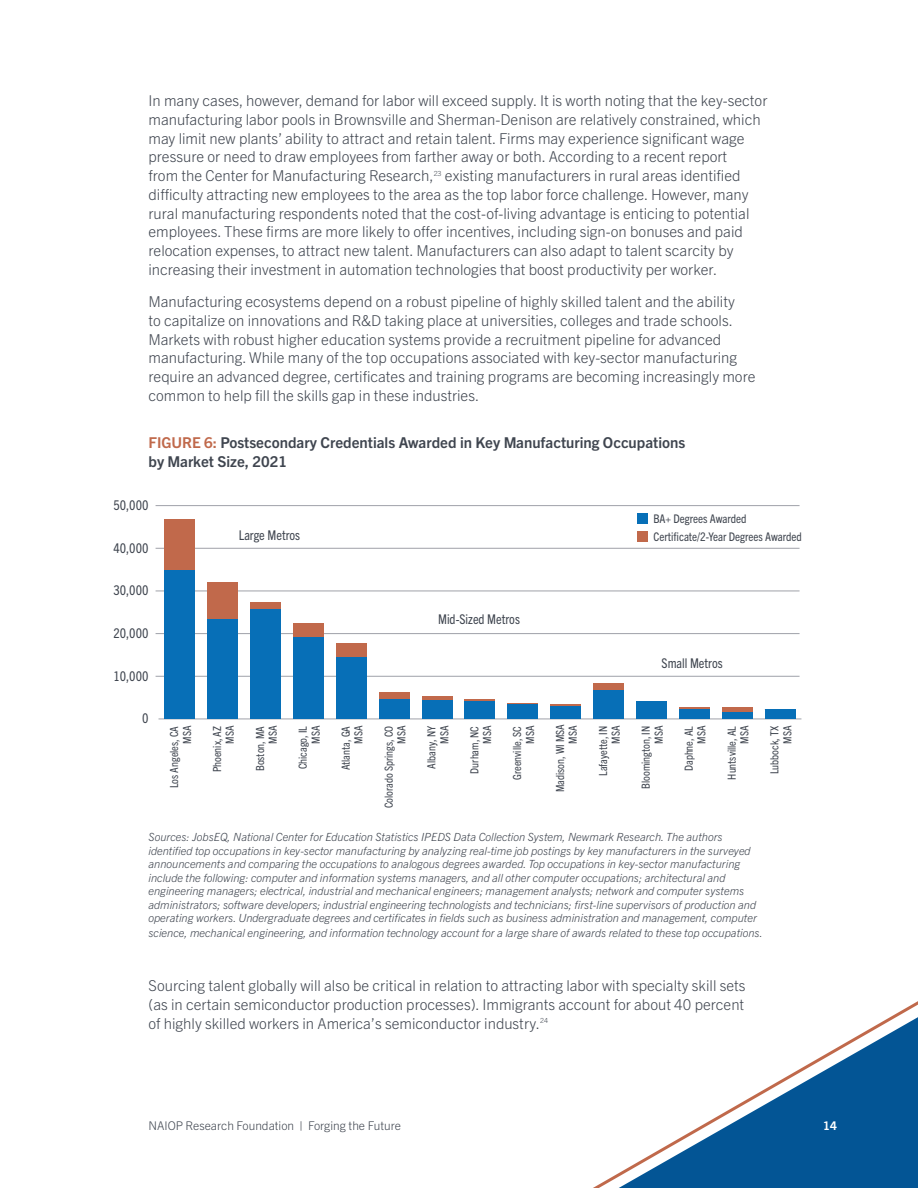
<style>
.page{position:relative;width:918px;height:1188px;background:#fff}
.page>*{position:absolute;margin:0;border:0;box-sizing:border-box;transform-origin:0 0}
.body_copy{font:300 15px/18.8px "Trade Gothic Next LT Pro";color:#3f454f}
.Figure_Title{font:700 15px/18.8px "Trade Gothic Next LT Pro";color:#3f454f}
.t1{font:condensed 13.5px "Trade Gothic Next LT Pro";color:#3f454f}
.t2{font:condensed 12px/18.6px "Trade Gothic Next LT Pro";color:#3f454f}
.t3{font:300 12px "Trade Gothic Next LT Pro";color:#3f454f}
.t4{font:700 12px "Trade Gothic Next LT Pro";color:#fff}
.Source_ital{font:italic 300 11.25px/13.5px "Trade Gothic Next LT Pro";color:#3f454f}
.t5{font:condensed 11.25px "Trade Gothic Next LT Pro";color:#3f454f}
.s1{color:#c0694b}
</style>
<div class="page">
<svg style="left:593px;top:1001px;width:325px;height:187px"></svg>
<hr style="left:156px;top:676px;width:644px;height:1px;background:#9fa1a9">
<hr style="left:156px;top:633px;width:644px;height:1px;background:#9fa1a9">
<hr style="left:156px;top:591px;width:644px;height:1px;background:#9fa1a9">
<hr style="left:156px;top:548px;width:644px;height:1px;background:#9fa1a9">
<hr style="left:156px;top:505px;width:644px;height:1px;background:#9fa1a9">
<hr style="left:159px;top:719px;width:642px;height:1px;background:#9fa1a9">
<div style="left:165px;top:519px;width:30px;height:51px;background:#c1694b"></div>
<div style="left:207px;top:582px;width:31px;height:38px;background:#c1694b"></div>
<div style="left:250px;top:603px;width:31px;height:6px;background:#c1694b"></div>
<div style="left:293px;top:624px;width:31px;height:13px;background:#c1694b"></div>
<div style="left:336px;top:643px;width:31px;height:15px;background:#c1694b"></div>
<div style="left:379px;top:692px;width:31px;height:7px;background:#c1694b"></div>
<hr style="left:422px;top:697px;width:31px;height:3px;background:#c1694b">
<hr style="left:465px;top:699px;width:30px;height:2px;background:#c1694b">
<hr style="left:507px;top:703px;width:31px;height:2px;background:#c1694b">
<hr style="left:550px;top:704px;width:31px;height:2px;background:#c1694b">
<div style="left:593px;top:683px;width:31px;height:7px;background:#c1694b"></div>
<hr style="left:636px;top:701px;width:31px;height:1px;background:#c1694b">
<hr style="left:679px;top:707px;width:31px;height:2px;background:#c1694b">
<div style="left:722px;top:707px;width:31px;height:6px;background:#c1694b"></div>
<div style="left:165px;top:570px;width:30px;height:149px;background:#076fb7"></div>
<div style="left:207px;top:620px;width:31px;height:99px;background:#076fb7"></div>
<div style="left:250px;top:609px;width:31px;height:110px;background:#076fb7"></div>
<div style="left:293px;top:637px;width:31px;height:82px;background:#076fb7"></div>
<div style="left:336px;top:658px;width:31px;height:61px;background:#076fb7"></div>
<div style="left:379px;top:699px;width:31px;height:20px;background:#076fb7"></div>
<div style="left:422px;top:700px;width:31px;height:19px;background:#076fb7"></div>
<div style="left:465px;top:701px;width:30px;height:18px;background:#076fb7"></div>
<div style="left:507px;top:705px;width:31px;height:14px;background:#076fb7"></div>
<div style="left:550px;top:706px;width:31px;height:13px;background:#076fb7"></div>
<div style="left:593px;top:690px;width:31px;height:29px;background:#076fb7"></div>
<div style="left:636px;top:702px;width:31px;height:17px;background:#076fb7"></div>
<div style="left:679px;top:709px;width:31px;height:10px;background:#076fb7"></div>
<div style="left:722px;top:713px;width:31px;height:6px;background:#076fb7"></div>
<div style="left:765px;top:709px;width:30px;height:10px;background:#076fb7"></div>
<div style="left:637px;top:514px;width:10px;height:10px;background:#076fb7"></div>
<div style="left:637px;top:532px;width:10px;height:10px;background:#c1694b"></div>
<p class="body_copy" style="left:148px;top:90px;width:620px">In many cases, however, demand for labor will exceed supply. It is worth noting that the key-sector manufacturing labor pools in Brownsville and Sherman-Denison are relatively constrained, which may limit new plants’ ability to attract and retain talent. Firms may experience significant wage pressure or need to draw employees from farther away or both. According to a recent report<br>from the Center for Manufacturing Research,<sup>23</sup> existing manufacturers in rural areas identified difficulty attracting new employees to the area as the top labor force challenge. However, many rural manufacturing respondents noted that the cost-of-living advantage is enticing to potential employees. These firms are more likely to offer incentives, including sign-on bonuses and paid relocation expenses, to attract new talent. Manufacturers can also adapt to talent scarcity by increasing their investment in automation technologies that boost productivity per worker.</p>
<p class="body_copy" style="left:148px;top:291px;width:609px">Manufacturing ecosystems depend on a robust pipeline of highly skilled talent and the ability<br>to capitalize on innovations and R&amp;D taking place at universities, colleges and trade schools.<br>Markets with robust higher education systems provide a recruitment pipeline for advanced manufacturing. While many of the top occupations associated with key-sector manufacturing require an advanced degree, certificates and training programs are becoming increasingly more common to help fill the skills gap in these industries.</p>
<p class="Figure_Title" style="left:148px;top:432px;width:538px"><span class="s1">FIGURE 6:</span> Postsecondary Credentials Awarded in Key Manufacturing Occupations by Market Size, 2021</p>
<p class="t1" style="left:113px;top:496px;width:37px">50,000</p>
<p class="t1" style="left:113px;top:539px;width:37px">40,000</p>
<p class="t1" style="left:113px;top:581px;width:37px">30,000</p>
<p class="t1" style="left:113px;top:624px;width:37px">20,000</p>
<p class="t1" style="left:113px;top:667px;width:37px">10,000</p>
<p class="t1" style="left:142px;top:709px;width:8px">0</p>
<p class="t1" style="left:239px;top:526px;width:63px">Large Metros</p>
<p class="t1" style="left:438px;top:610px;width:83px">Mid-Sized Metros</p>
<p class="t2" style="left:653px;top:508px;width:150px">BA+ Degrees Awarded<br>Certificate/2-Year Degrees Awarded</p>
<p class="t1" style="left:662px;top:653px;width:63px">Small Metros</p>
<p class="t5" style="left:166px;top:788px;width:64px;rotate:-90deg">Los Angeles, CA</p>
<p class="t5" style="left:209px;top:772px;width:48px;rotate:-90deg">Phoenix, AZ</p>
<p class="t5" style="left:252px;top:771px;width:47px;rotate:-90deg">Boston, MA</p>
<p class="t5" style="left:295px;top:769px;width:45px;rotate:-90deg">Chicago, IL</p>
<p class="t5" style="left:338px;top:770px;width:46px;rotate:-90deg">Atlanta, GA</p>
<p class="t5" style="left:381px;top:808px;width:84px;rotate:-90deg">Colorado Springs, CO</p>
<p class="t5" style="left:424px;top:769px;width:44px;rotate:-90deg">Albany, NY</p>
<p class="t5" style="left:467px;top:774px;width:49px;rotate:-90deg">Durham, NC</p>
<p class="t5" style="left:510px;top:780px;width:56px;rotate:-90deg">Greenville, SC</p>
<p class="t5" style="left:552px;top:792px;width:70px;rotate:-90deg">Madison, WI MSA</p>
<p class="t5" style="left:595px;top:776px;width:52px;rotate:-90deg">Lafayette, IN</p>
<p class="t5" style="left:638px;top:789px;width:64px;rotate:-90deg">Bloomington, IN</p>
<p class="t5" style="left:681px;top:771px;width:47px;rotate:-90deg">Daphne, AL</p>
<p class="t5" style="left:724px;top:780px;width:55px;rotate:-90deg">Huntsville, AL</p>
<p class="t5" style="left:767px;top:774px;width:50px;rotate:-90deg">Lubbock, TX</p>
<p class="t5" style="left:179px;top:744px;width:20px;rotate:-90deg">MSA</p>
<p class="t5" style="left:222px;top:744px;width:20px;rotate:-90deg">MSA</p>
<p class="t5" style="left:265px;top:744px;width:20px;rotate:-90deg">MSA</p>
<p class="t5" style="left:308px;top:744px;width:20px;rotate:-90deg">MSA</p>
<p class="t5" style="left:351px;top:744px;width:20px;rotate:-90deg">MSA</p>
<p class="t5" style="left:394px;top:744px;width:20px;rotate:-90deg">MSA</p>
<p class="t5" style="left:437px;top:744px;width:20px;rotate:-90deg">MSA</p>
<p class="t5" style="left:479px;top:744px;width:20px;rotate:-90deg">MSA</p>
<p class="t5" style="left:522px;top:744px;width:20px;rotate:-90deg">MSA</p>
<p class="t5" style="left:565px;top:744px;width:20px;rotate:-90deg">MSA</p>
<p class="t5" style="left:608px;top:744px;width:20px;rotate:-90deg">MSA</p>
<p class="t5" style="left:651px;top:744px;width:20px;rotate:-90deg">MSA</p>
<p class="t5" style="left:694px;top:744px;width:20px;rotate:-90deg">MSA</p>
<p class="t5" style="left:737px;top:744px;width:20px;rotate:-90deg">MSA</p>
<p class="t5" style="left:780px;top:744px;width:20px;rotate:-90deg">MSA</p>
<p class="Source_ital" style="left:148px;top:830px;width:610px">Sources: JobsEQ, National Center for Education Statistics IPEDS Data Collection System, Newmark Research. The authors identified top occupations in key-sector manufacturing by analyzing real-time job postings by key manufacturers in the surveyed announcements and comparing the occupations to analogous degrees awarded. Top occupations in key-sector manufacturing include the following: computer and information systems managers, and all other computer occupations; architectural and engineering managers; electrical, industrial and mechanical engineers; management analysts; network and computer systems administrators; software developers; industrial engineering technologists and technicians; first-line supervisors of production and operating workers. Undergraduate degrees and certificates in fields such as business administration and management, computer</p>
<p class="Source_ital" style="left:148px;top:926px;width:616px">science, mechanical engineering, and information technology account for a large share of awards related to these top occupations.</p>
<p class="body_copy" style="left:148px;top:975px;width:599px;text-align:justify">Sourcing talent globally will also be critical in relation to attracting labor with specialty skill sets (as in certain semiconductor production processes). Immigrants account for about 40 percent of highly skilled workers in America’s semiconductor industry.<sup>24</sup></p>
<p class="t3" style="left:148px;top:1117px;width:254px">NAIOP Research Foundation | Forging the Future</p>
<p class="t4" style="left:823px;top:1117px;width:15px">14</p>
</div>
